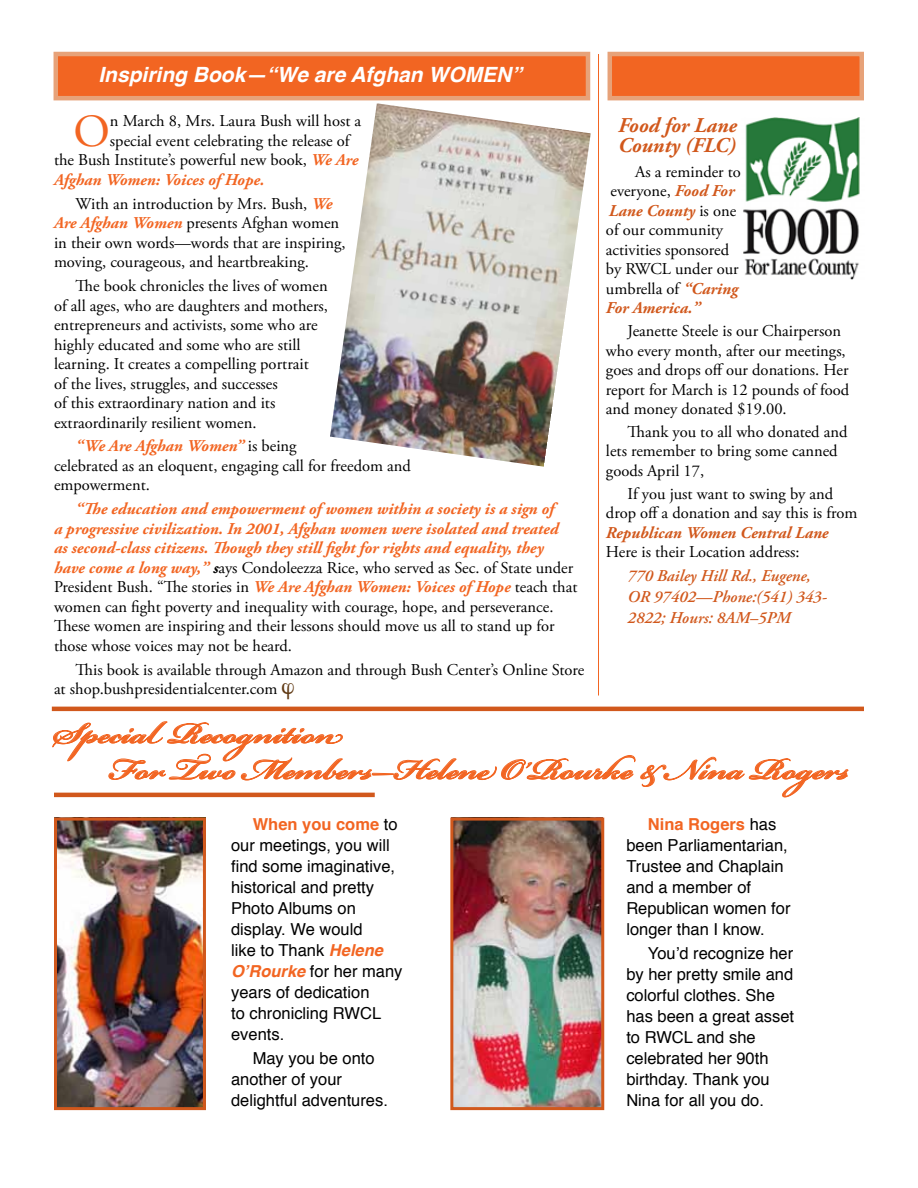
<style>
.page{position:relative;width:918px;height:1188px;background:#fff}
.page>*{position:absolute;margin:0;border:0;box-sizing:border-box;transform-origin:0 0}
.t1{font:45.9px "Adobe Garamond Pro";color:#f26522}
.t2{font:700 45px/36px "Bickham Script Pro";color:#f26522}
.t3{font:italic 700 21px "Helvetica";color:#fff}
.t4{font:italic 700 21px/19.5px "Adobe Garamond Pro";color:#d1581c}
.t5{font:16.5px/19.5px "Adobe Garamond Pro";color:#000}
.t6{font:16.5px/21px "Helvetica";color:#000}
.t7{font:italic 600 16.5px/21px "Adobe Garamond Pro";color:#d1581c}
.t8{font:italic 700 16.5px "Adobe Garamond Pro";color:#d1581c}
.t9{font:italic 700 16.5px "Adobe Garamond Pro";color:#f26522}
.s1{font-weight:700;font-style:italic;color:#f26522}
.s2{font-weight:700;font-style:italic}
.s3{font-weight:700;font-style:italic;color:#d1581c}
.s4{font-weight:700;color:#f26522}
</style>
<div class="page">
<div style="left:54px;top:52px;width:536px;height:48px;background:#f26522;border:4px solid #e7a279"></div>
<div style="left:608px;top:52px;width:256px;height:48px;background:#f26522;border:4px solid #e7a279"></div>
<img style="left:743px;top:117px;width:117px;height:162px">
<hr style="left:598px;top:54px;width:1px;height:642px;background:#f26522">
<img style="left:330px;top:103px;width:261px;height:364px">
<img style="left:454px;top:822px;width:146px;height:284px">
<img style="left:58px;top:822px;width:144px;height:284px">
<svg style="left:52px;top:706px;width:796px;height:92px"></svg>
<hr style="left:54px;top:793px;width:321px;height:4px;background:#d1581c">
<div style="left:54px;top:818px;width:152px;height:292px;border:3px solid #d1581c"></div>
<div style="left:450px;top:818px;width:154px;height:292px;border:3px solid #d1581c"></div>
<p class="t3" style="left:98px;top:57px;width:425px">Inspiring Book—“We are Afghan WOMEN”</p>
<h1 class="t1" style="left:73px;top:104px;width:38px">O</h1>
<p class="t5" style="left:110px;top:112px;width:253px">n March 8, Mrs. Laura Bush will host a</p>
<p class="t5" style="left:110px;top:132px;width:241px">special event celebrating the release of</p>
<p class="t5" style="left:54px;top:151px;width:306px">the Bush Institute’s powerful new book, <span class="s1">We Are</span></p>
<p class="t9" style="left:54px;top:170px;width:212px">Afghan Women: Voices of Hope.</p>
<p class="t5" style="left:54px;top:194px;width:293px;text-indent:22px">With an introduction by Mrs. Bush, <span class="s1">We Are Afghan Women</span> presents Afghan women in their own words—words that are inspiring, moving, courageous, and heartbreaking.</p>
<p class="t5" style="left:54px;top:277px;width:275px;text-indent:22px">The book chronicles the lives of women of all ages, who are daughters and mothers, entrepreneurs and activists, some who are highly educated and some who are still learning. It creates a compelling portrait<br>of the lives, struggles, and successes<br>of this extraordinary nation and its extraordinarily resilient women.</p>
<p class="t5" style="left:54px;top:437px;width:358px;text-indent:22px"><span class="s1">“We Are Afghan Women”</span> is being<br>celebrated as an eloquent, engaging call for freedom and empowerment.</p>
<p class="t5" style="left:54px;top:500px;width:525px;text-indent:22px"><span class="s1">“The education and empowerment of women within a society is a sign of<br>a progressive civilization. In 2001, Afghan women were isolated and treated<br>as second-class citizens. Though they still fight for rights and equality, they have come a long way,”</span> <span class="s2">s</span>ays Condoleezza Rice, who served as Sec. of State under President Bush. “The stories in <span class="s1">We Are Afghan Women: Voices of Hope</span> teach that women can fight poverty and inequality with courage, hope, and perseverance.<br>These women are inspiring and their lessons should move us all to stand up for those whose voices may not be heard.</p>
<p class="t5" style="left:54px;top:660px;width:532px;text-indent:22px">This book is available through Amazon and through Bush Center’s Online Store at shop.bushpresidentialcenter.com</p>
<p class="t4" style="left:618px;top:116px;width:120px">Food for Lane<br>County (FLC)</p>
<p class="t5" style="left:606px;top:162px;width:136px;text-indent:29px">As a reminder to everyone, <span class="s3">Food For<br>Lane County</span> is one of our community activities sponsored by RWCL under our umbrella of <span class="s3">“Caring<br>For America.”</span></p>
<p class="t5" style="left:606px;top:322px;width:245px;text-indent:22px">Jeanette Steele is our Chairperson who every month, after our meetings, goes and drops off our donations. Her report for March is 12 pounds of food and money donated $19.00.</p>
<p class="t5" style="left:606px;top:422px;width:243px;text-indent:22px">Thank you to all who donated and lets remember to bring some canned goods April 17,</p>
<p class="t5" style="left:606px;top:484px;width:253px;text-align:center">If you just want to swing by and<br>drop off a donation and say this is from</p>
<p class="t8" style="left:606px;top:523px;width:224px">Republican Women Central Lane</p>
<p class="t5" style="left:606px;top:543px;width:195px">Here is their Location address:</p>
<p class="t7" style="left:628px;top:566px;width:201px">770 Bailey Hill Rd., Eugene,<br>OR 97402—Phone:(541) 343-<br>2822; Hours: 8AM–5PM</p>
<h2 class="t2" style="left:108px;top:709px;width:742px;text-indent:-54px">Special Recognition<br>For Two Members—Helene O’Rourke &amp; Nina Rogers</h2>
<p class="t6" style="left:231px;top:814px;width:173px;text-indent:22px"><span class="s4">When you come</span> to our meetings, you will find some imaginative, historical and pretty<br>Photo Albums on display. We would<br>like to Thank <span class="s1">Helene<br>O’Rourke</span> for her many years of dedication<br>to chronicling RWCL events.</p>
<p class="t6" style="left:231px;top:1048px;width:158px;text-indent:22px">May you be onto another of your delightful adventures.</p>
<p class="t6" style="left:626px;top:814px;width:166px;text-indent:22px"><span class="s4">Nina Rogers</span> has been Parliamentarian,<br>Trustee and Chaplain and a member of<br>Republican women for longer than I know.</p>
<p class="t6" style="left:626px;top:943px;width:169px;text-indent:22px">You’d recognize her by her pretty smile and colorful clothes. She has been a great asset to RWCL and she celebrated her 90th birthday. Thank you<br>Nina for all you do.</p>
</div>
